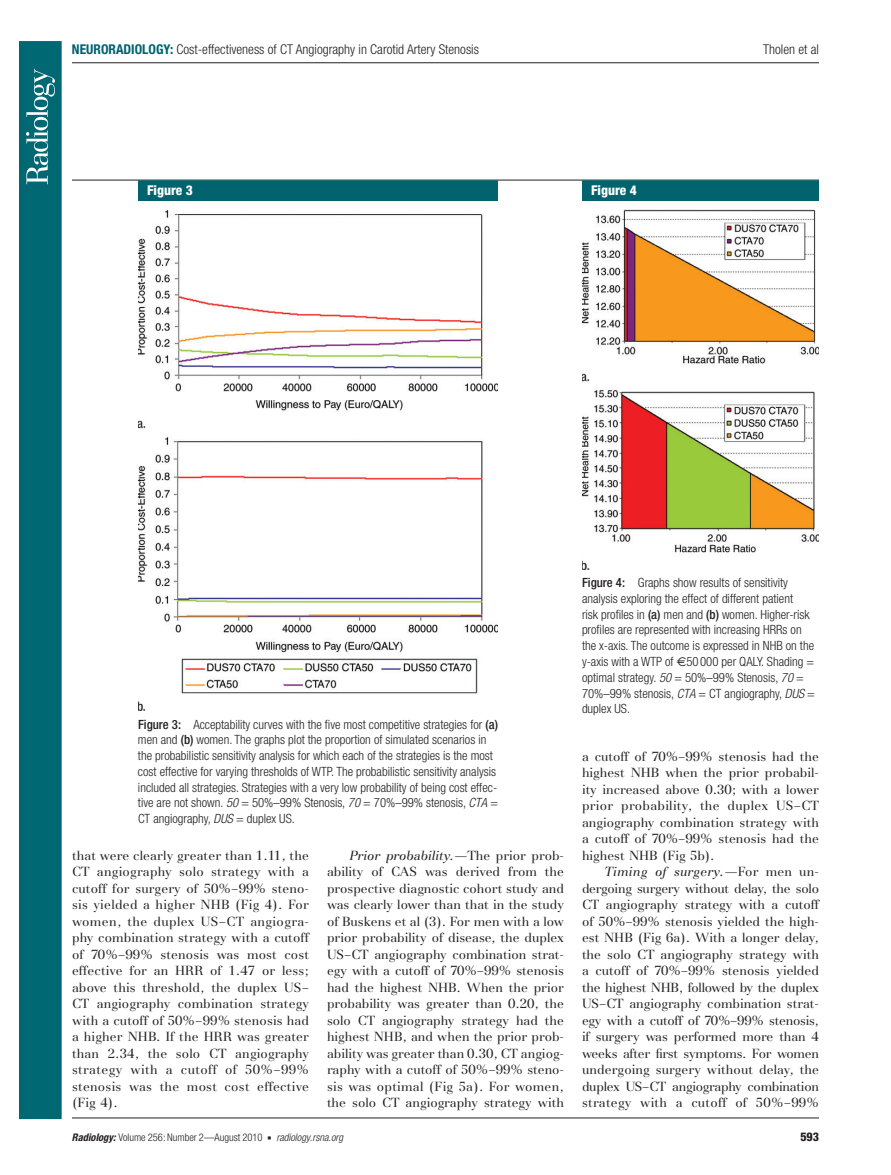
<style>
.page{position:relative;width:891px;height:1175px;background:#fff}
.page>*{position:absolute;margin:0;border:0;box-sizing:border-box;transform-origin:0 0}
.t1{font:300 condensed 13.5px "Helvetica Neue";color:#231f20}
.t2{font:800 condensed 13.5px "Helvetica Neue";color:#fff}
.t3{font:13.2px/16.5px "AT Basilia";color:#231f20;text-align:justify}
.t4{font:300 condensed 12.75px/15.8px "Helvetica Neue";color:#231f20}
.t5{font:800 condensed 12px "Helvetica Neue";color:#231f20}
.t6{font:300 condensed 10.5px "Helvetica Neue";color:#231f20}
.s1{font-weight:700;color:#00636e}
.s2{font-weight:500}
.s3{font-style:italic}
.s4{font-weight:700;font-style:italic}
.s5{font-family:"Universal Newswith Comm Pi";font-weight:400;font-stretch:normal;font-size:6px}
</style>
<div class="page">
<div style="left:19px;top:41px;width:43px;height:1078px;background:#006873;border:2px solid #006873"></div>
<svg style="left:26px;top:69px;width:29px;height:115px"></svg>
<hr style="left:72px;top:180px;width:747px;height:1px;background:#231f20">
<hr style="left:72px;top:1117px;width:747px;height:1px;background:#231f20">
<hr style="left:72px;top:62px;width:747px;height:1px;background:#231f20">
<div style="left:138px;top:180px;width:360px;height:21px;background:#00636e"></div>
<img style="left:138px;top:209px;width:360px;height:501px">
<div style="left:582px;top:180px;width:237px;height:21px;background:#00636e"></div>
<img style="left:582px;top:209px;width:237px;height:360px">
<p class="t1" style="left:72px;top:44px;width:408px"><span class="s1">NEURORADIOLOGY:</span> Cost-effectiveness of CT Angiography in Carotid Artery Stenosis</p>
<p class="t1" style="left:763px;top:44px;width:57px">Tholen et al</p>
<p class="t2" style="left:147px;top:186px;width:47px">Figure 3</p>
<p class="t2" style="left:591px;top:186px;width:47px">Figure 4</p>
<p class="t4" style="left:138px;top:717px;width:362px"><span class="s2">Figure 3:</span> Acceptability curves with the five most competitive strategies for <span class="s2">(a) </span>men and <span class="s2">(b)</span> women. The graphs plot the proportion of simulated scenarios in the probabilistic sensitivity analysis for which each of the strategies is the most cost effective for varying thresholds of WTP. The probabilistic sensitivity analysis included all strategies. Strategies with a very low probability of being cost effec&shy;tive are not shown. <span class="s3">50</span> = 50%–99% Stenosis, <span class="s3">70</span> = 70%–99% stenosis, <span class="s3">CTA</span> = CT angiography, <span class="s3">DUS</span> = duplex US.</p>
<p class="t3" style="left:72px;top:848px;width:239px">that were clearly greater than 1.11, the CT angiography solo strategy with a cutoff for surgery of 50%–99% steno&shy;sis yielded a higher NHB ( Fig 4 ). For women, the duplex US–CT angiogra&shy;phy combination strategy with a cutoff of 70%–99% stenosis was most cost effective for an HRR of 1.47 or less; above this threshold, the duplex US– CT angiography combination strategy with a cutoff of 50%–99% stenosis had a higher NHB. If the HRR was greater than 2.34, the solo CT angiography strategy with a cutoff of 50%–99% stenosis was the most cost effective ( Fig 4 ).</p>
<p class="t3" style="left:327px;top:848px;width:239px;text-indent:22px"><span class="s3">Prior probability.—</span>The prior prob&shy;ability of CAS was derived from the prospective diagnostic cohort study and was clearly lower than that in the study of Buskens et al ( 3 ). For men with a low prior probability of disease, the duplex US–CT angiography combination strat&shy;egy with a cutoff of 70%–99% stenosis had the highest NHB. When the prior probability was greater than 0.20, the solo CT angiography strategy had the highest NHB, and when the prior prob&shy;ability was greater than 0.30, CT angiog&shy;raphy with a cutoff of 50%–99% steno&shy;sis was optimal ( Fig 5a ). For women, the solo CT angiography strategy with</p>
<p class="t4" style="left:582px;top:576px;width:234px"><span class="s2">Figure 4:</span> Graphs show results of sensitivity analysis exploring the effect of different patient<br>risk profiles in <span class="s2">(a)</span> men and <span class="s2">(b)</span> women. Higher-risk profiles are represented with increasing HRRs on the x-axis. The outcome is expressed in NHB on the y-axis with a WTP of 50 000 per QALY. Shading = optimal strategy. <span class="s3">50</span> = 50%–99% Stenosis, <span class="s3">70</span> = 70%–99% stenosis, <span class="s3">CTA</span> = CT angiography, <span class="s3">DUS</span> = duplex US.</p>
<p class="t3" style="left:582px;top:749px;width:239px">a cutoff of 70%–99% stenosis had the highest NHB when the prior probabil&shy;ity increased above 0.30; with a lower prior probability, the duplex US–CT angiography combination strategy with a cutoff of 70%–99% stenosis had the highest NHB ( Fig 5b ).</p>
<p class="t3" style="left:582px;top:864px;width:239px;text-indent:23px"><span class="s3">Timing of surgery.—</span>For men un&shy;dergoing surgery without delay, the solo CT angiography strategy with a cutoff of 50%–99% stenosis yielded the high&shy;est NHB ( Fig 6a ). With a longer delay, the solo CT angiography strategy with a cutoff of 70%–99% stenosis yielded the highest NHB, followed by the duplex US–CT angiography combination strat&shy;egy with a cutoff of 70%–99% stenosis, if surgery was performed more than 4 weeks after first symptoms. For women undergoing surgery without delay, the duplex US–CT angiography combination strategy with a cutoff of 50%–99%</p>
<p class="t6" style="left:72px;top:1133px;width:273px"><span class="s4">Radiology:</span> Volume 256: Number 2—August 2010 <span class="s5">n</span> <span class="s3">radiology.rsna.org</span></p>
<p class="t5" style="left:801px;top:1132px;width:20px">593</p>
</div>
